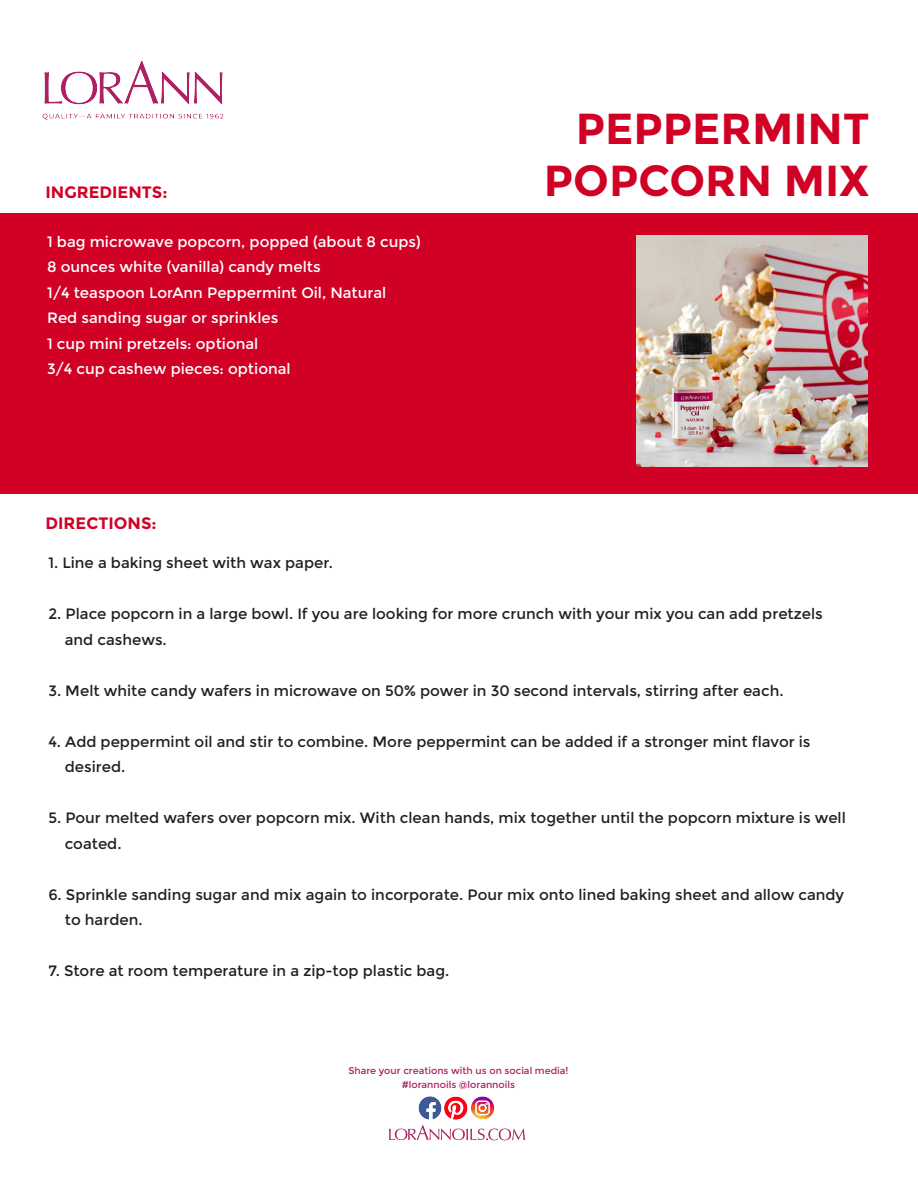
<style>
.page{position:relative;width:918px;height:1188px;background:#fff}
.page>*{position:absolute;margin:0;border:0;box-sizing:border-box;transform-origin:0 0}
.t1{font:700 43.35px/52.1px "Montserrat";color:#d10126;text-align:right}
.t2{font:700 16.5px "Montserrat";color:#d10126}
.t3{font:15px/25.5px "Montserrat";color:#231f20}
.t4{font:15px/25.5px "Montserrat";color:#fff}
.t5{font:9.6px/13.5px "Montserrat";color:#ae1f64;text-align:center}
</style>
<div class="page">
<div style="left:0;top:213px;width:918px;height:281px;background:#d10126"></div>
<img style="left:42px;top:60px;width:182px;height:60px">
<img style="left:389px;top:1125px;width:136px;height:16px">
<img style="left:418px;top:1096px;width:49px;height:24px">
<img style="left:467px;top:1096px;width:28px;height:24px">
<img style="left:636px;top:236px;width:231px;height:231px">
<p class="t2" style="left:46px;top:182px;width:124px">INGREDIENTS:</p>
<p class="t4" style="left:47px;top:229px;width:375px">1 bag microwave popcorn, popped (about 8 cups)<br>8 ounces white (vanilla) candy melts<br>1/4 teaspoon LorAnn Peppermint Oil, Natural<br>Red sanding sugar or sprinkles<br>1 cup mini pretzels: optional<br>3/4 cup cashew pieces: optional</p>
<p class="t2" style="left:46px;top:514px;width:113px">DIRECTIONS:</p>
<h1 class="t1" style="left:544px;top:103px;width:327px">PEPPERMINT<br>POPCORN MIX</h1>
<p class="t3" style="left:48px;top:550px;width:286px">1. Line a baking sheet with wax paper.</p>
<p class="t3" style="left:65px;top:601px;width:760px;text-indent:-16px">2. Place popcorn in a large bowl. If you are looking for more crunch with your mix you can add pretzels and cashews.</p>
<p class="t3" style="left:48px;top:678px;width:737px">3. Melt white candy wafers in microwave on 50% power in 30 second intervals, stirring after each.</p>
<p class="t3" style="left:65px;top:729px;width:747px;text-indent:-16px">4. Add peppermint oil and stir to combine. More peppermint can be added if a stronger mint flavor is desired.</p>
<p class="t3" style="left:65px;top:805px;width:783px;text-indent:-16px">5. Pour melted wafers over popcorn mix. With clean hands, mix together until the popcorn mixture is well coated.</p>
<p class="t3" style="left:65px;top:882px;width:781px;text-indent:-16px">6. Sprinkle sanding sugar and mix again to incorporate. Pour mix onto lined baking sheet and allow candy to harden.</p>
<p class="t3" style="left:48px;top:958px;width:403px">7. Store at room temperature in a zip-top plastic bag.</p>
<p class="t5" style="left:348px;top:1064px;width:222px">Share your creations with us on social media! #lorannoils @lorannoils</p>
</div>
